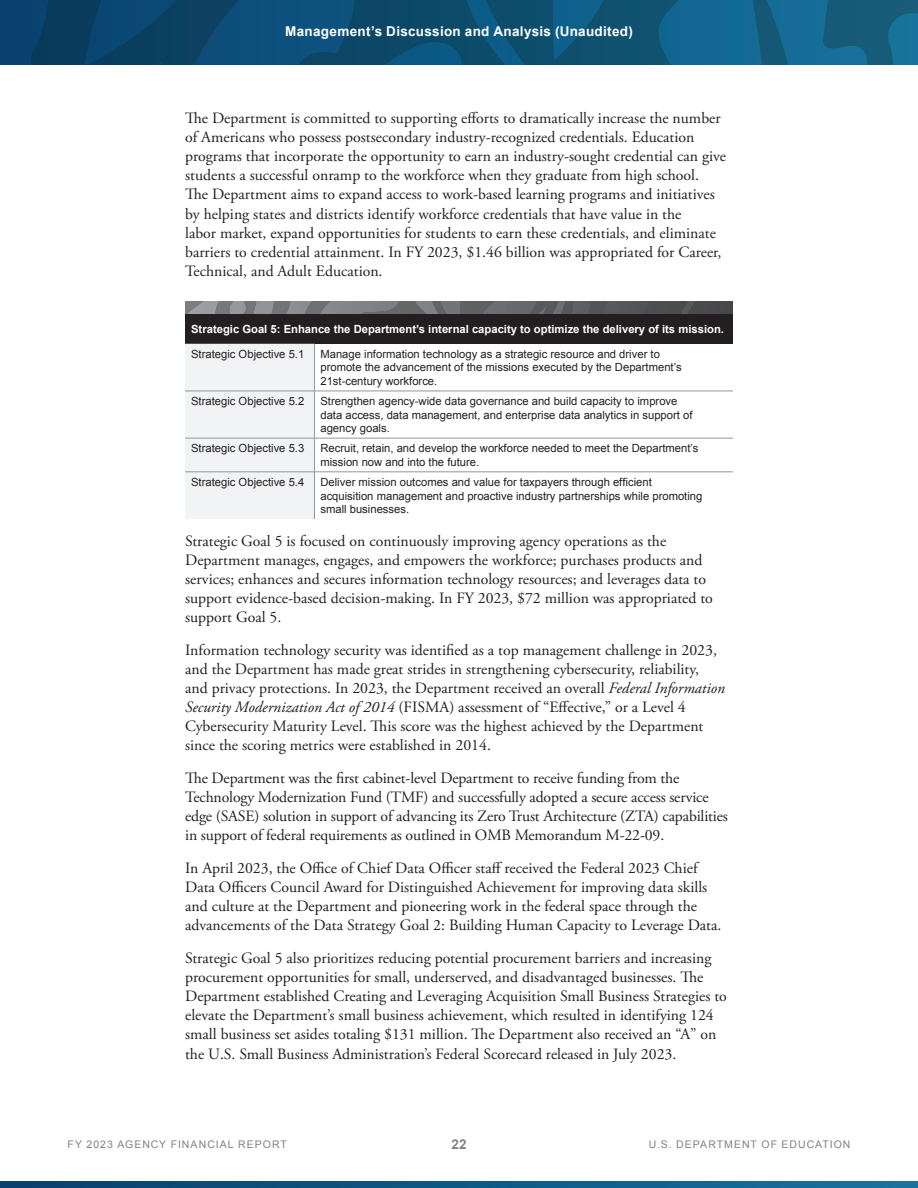
<style>
.page{position:relative;width:918px;height:1188px;background:#fff}
.page>*{position:absolute;margin:0;border:0;box-sizing:border-box;transform-origin:0 0}
.t1{font:15.75px/19px "Adobe Garamond Pro";color:#231f20}
.t2{font:700 13.5px "Arial";letter-spacing:.02em;color:#fff}
.t3{font:700 13.5px "Arial";color:#808285}
.t4{font:11.25px/13.5px "Arial";color:#231f20}
.t5{font:700 11.25px "Arial";color:#fff}
.t6{font:10.5px "Arial";letter-spacing:.095em;color:#808285}
.s1{font-style:italic}
</style>
<div class="page">
<svg style="left:0;top:0;width:918px;height:65px;background:#0e5277"></svg>
<svg style="left:0;top:1181px;width:918px;height:7px;background:#0e5986"></svg>
<svg style="left:185px;top:301px;width:548px;height:14px;background:#65666a"></svg>
<div style="left:185px;top:315px;width:548px;height:29px;background:#231f20"></div>
<div style="left:185px;top:344px;width:129px;height:175px;background:#f2f3f4"></div>
<hr style="left:314px;top:344px;width:1px;height:47px;background:#94959a">
<hr style="left:185px;top:391px;width:129px;height:1px;background:#94959a">
<hr style="left:185px;top:438px;width:129px;height:1px;background:#94959a">
<hr style="left:314px;top:391px;width:1px;height:47px;background:#94959a">
<hr style="left:314px;top:438px;width:1px;height:34px;background:#94959a">
<hr style="left:314px;top:391px;width:419px;height:1px;background:#94959a">
<hr style="left:314px;top:438px;width:419px;height:1px;background:#94959a">
<hr style="left:185px;top:472px;width:129px;height:1px;background:#94959a">
<hr style="left:314px;top:472px;width:1px;height:47px;background:#94959a">
<hr style="left:314px;top:472px;width:419px;height:1px;background:#94959a">
<p class="t2" style="left:285px;top:23px;width:349px">Management’s Discussion and Analysis (Unaudited)</p>
<p class="t1" style="left:185px;top:109px;width:542px">The Department is committed to supporting efforts to dramatically increase the number of Americans who possess postsecondary industry-recognized credentials. Education programs that incorporate the opportunity to earn an industry-sought credential can give students a successful onramp to the workforce when they graduate from high school.<br>The Department aims to expand access to work-based learning programs and initiatives by helping states and districts identify workforce credentials that have value in the<br>labor market, expand opportunities for students to earn these credentials, and eliminate barriers to credential attainment. In FY 2023, $1.46 billion was appropriated for Career, Technical, and Adult Education.</p>
<p class="t5" style="left:191px;top:322px;width:534px">Strategic Goal 5: Enhance the Department’s internal capacity to optimize the delivery of its mission.</p>
<p class="t4" style="left:191px;top:347px;width:115px">Strategic Objective 5.1</p>
<p class="t4" style="left:320px;top:347px;width:363px">Manage information technology as a strategic resource and driver to promote the advancement of the missions executed by the Department’s<br>21st-century workforce.</p>
<p class="t4" style="left:191px;top:395px;width:115px">Strategic Objective 5.2</p>
<p class="t4" style="left:320px;top:395px;width:374px">Strengthen agency-wide data governance and build capacity to improve data access, data management, and enterprise data analytics in support of agency goals.</p>
<p class="t4" style="left:191px;top:442px;width:115px">Strategic Objective 5.3</p>
<p class="t4" style="left:320px;top:442px;width:380px">Recruit, retain, and develop the workforce needed to meet the Department’s mission now and into the future.</p>
<p class="t4" style="left:191px;top:475px;width:115px">Strategic Objective 5.4</p>
<p class="t4" style="left:320px;top:475px;width:384px">Deliver mission outcomes and value for taxpayers through efficient acquisition management and proactive industry partnerships while promoting small businesses.</p>
<p class="t1" style="left:185px;top:532px;width:529px">Strategic Goal 5 is focused on continuously improving agency operations as the Department manages, engages, and empowers the workforce; purchases products and services; enhances and secures information technology resources; and leverages data to support evidence-based decision-making. In FY 2023, $72 million was appropriated to support Goal 5.</p>
<p class="t1" style="left:185px;top:641px;width:541px">Information technology security was identified as a top management challenge in 2023, and the Department has made great strides in strengthening cybersecurity, reliability, and privacy protections. In 2023, the Department received an overall <span class="s1">Federal Information Security Modernization Act of 2014</span> (FISMA) assessment of “Effective,” or a Level 4<br>Cybersecurity Maturity Level. This score was the highest achieved by the Department since the scoring metrics were established in 2014.</p>
<p class="t1" style="left:185px;top:769px;width:544px">The Department was the first cabinet-level Department to receive funding from the Technology Modernization Fund (TMF) and successfully adopted a secure access service edge (SASE) solution in support of advancing its Zero Trust Architecture (ZTA) capabilities in support of federal requirements as outlined in OMB Memorandum M-22-09.</p>
<p class="t1" style="left:185px;top:859px;width:538px">In April 2023, the Office of Chief Data Officer staff received the Federal 2023 Chief Data Officers Council Award for Distinguished Achievement for improving data skills and culture at the Department and pioneering work in the federal space through the advancements of the Data Strategy Goal 2: Building Human Capacity to Leverage Data.</p>
<p class="t1" style="left:185px;top:949px;width:543px">Strategic Goal 5 also prioritizes reducing potential procurement barriers and increasing procurement opportunities for small, underserved, and disadvantaged businesses. The Department established Creating and Leveraging Acquisition Small Business Strategies to elevate the Department’s small business achievement, which resulted in identifying 124 small business set asides totaling $131 million. The Department also received an “A” on the U.S. Small Business Administration’s Federal Scorecard released in July 2023.</p>
<p class="t6" style="left:68px;top:1137px;width:221px">FY 2023 AGENCY FINANCIAL REPORT</p>
<p class="t3" style="left:451px;top:1135px;width:17px">22</p>
<p class="t6" style="left:649px;top:1137px;width:203px">U.S. DEPARTMENT OF EDUCATION</p>
</div>
